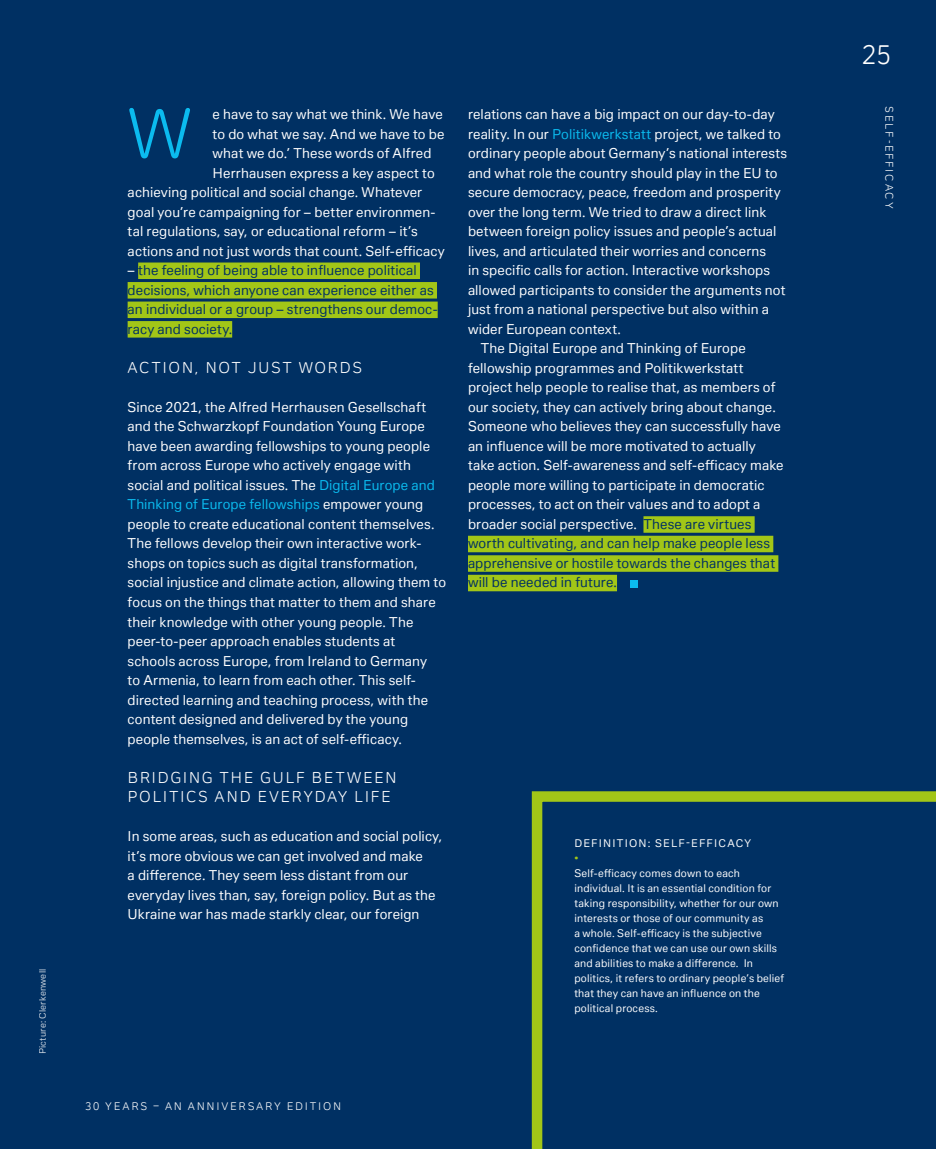
<style>
.page{position:relative;width:936px;height:1149px;background:#fff}
.page>*{position:absolute;margin:0;border:0;box-sizing:border-box;transform-origin:0 0}
.t1{font:67.5px "Deutsche Bank Display";color:#0bbbef}
.t2{font:25.5px "Deutsche Bank Display";color:#fff}
.t3{font:15px/19.5px "Deutsche Bank Display";letter-spacing:.1em;color:#fff}
.t4{font:13.5px/19.5px "Deutsche Bank Text";letter-spacing:.01em;color:#fff}
.t5{font:13.5px/19.5px "Deutsche Bank Text";letter-spacing:.01em;color:#003063}
.t6{font:10.5px/15px "Deutsche Bank Text";letter-spacing:.02em;color:#fff}
.t7{font:10.5px "Deutsche Bank Display";letter-spacing:.17em;color:#fff}
.t8{font:10.5px "Deutsche Bank Text";letter-spacing:.115em;color:#fff}
.t9{font:10.5px "Deutsche Bank Text";color:#a2c617}
.t10{font:9px "Deutsche Bank Text";letter-spacing:.025em;color:#fff}
.s1{color:#fff}
.s2{color:#0bbbef}
.s3{color:#003063}
</style>
<div class="page">
<div style="left:0;top:0;width:935px;height:1148px;background:#003063"></div>
<div style="left:138px;top:262px;width:282px;height:17px;background:#a2c617"></div>
<div style="left:128px;top:282px;width:309px;height:16px;background:#a2c617"></div>
<div style="left:128px;top:301px;width:309px;height:17px;background:#a2c617"></div>
<div style="left:128px;top:321px;width:104px;height:16px;background:#a2c617"></div>
<div style="left:643px;top:516px;width:111px;height:16px;background:#a2c617"></div>
<div style="left:468px;top:535px;width:305px;height:17px;background:#a2c617"></div>
<div style="left:468px;top:555px;width:310px;height:16px;background:#a2c617"></div>
<div style="left:468px;top:574px;width:149px;height:17px;background:#a2c617"></div>
<div style="left:630px;top:579px;width:8px;height:8px;background:#0bbbef"></div>
<svg style="left:531px;top:791px;width:404px;height:357px"></svg>
<p class="t10" style="left:37px;top:1053px;width:87px;rotate:-90deg">Picture: Clerkenwell</p>
<h1 class="t1" style="left:128px;top:91px;width:66px">W</h1>
<p class="t4" style="left:212px;top:104px;width:232px">e have to say what we think. We have</p>
<p class="t4" style="left:212px;top:124px;width:233px">to do what we say. And we have to be</p>
<p class="t4" style="left:212px;top:143px;width:220px">what we do.’ These words of Alfred</p>
<p class="t4" style="left:212px;top:163px;width:223px">Herrhausen express a key aspect to</p>
<p class="t4" style="left:128px;top:182px;width:296px">achieving political and social change. Whatever</p>
<p class="t4" style="left:128px;top:202px;width:309px">goal you’re campaigning for – better environmen-</p>
<p class="t4" style="left:128px;top:221px;width:291px">tal regulations, say, or educational reform – it’s</p>
<p class="t4" style="left:128px;top:241px;width:318px">actions and not just words that count. Self-efficacy</p>
<p class="t5" style="left:128px;top:260px;width:311px"><span class="s1">–</span> the feeling of being able to influence political decisions, which anyone can experience either as an individual or a group – strengthens our democ&shy;racy and society.</p>
<p class="t3" style="left:128px;top:357px;width:236px">ACTION, NOT JUST WORDS</p>
<p class="t4" style="left:128px;top:397px;width:320px">Since 2021, the Alfred Herrhausen Gesellschaft and the Schwarzkopf Foundation Young Europe have been awarding fellowships to young people from across Europe who actively engage with social and political issues. The <span class="s2">Digital Europe and Thinking of Europe fellowships</span> empower young people to create educational content themselves.<br>The fellows develop their own interactive work&shy;shops on topics such as digital transformation, social injustice and climate action, allowing them to focus on the things that matter to them and share their knowledge with other young people. The peer-to-peer approach enables students at schools across Europe, from Ireland to Germany<br>to Armenia, to learn from each other. This self&shy;directed learning and teaching process, with the content designed and delivered by the young people themselves, is an act of self-efficacy.</p>
<p class="t3" style="left:128px;top:767px;width:271px">BRIDGING THE GULF BETWEEN<br>POLITICS AND EVERYDAY LIFE</p>
<p class="t4" style="left:128px;top:826px;width:316px">In some areas, such as education and social policy, it’s more obvious we can get involved and make<br>a difference. They seem less distant from our everyday lives than, say, foreign policy. But as the Ukraine war has made starkly clear, our foreign</p>
<p class="t4" style="left:468px;top:104px;width:308px">relations can have a big impact on our day-to-day</p>
<p class="t4" style="left:468px;top:124px;width:314px">reality. In our <span class="s2">Politikwerkstatt</span> project, we talked to</p>
<p class="t4" style="left:468px;top:143px;width:320px">ordinary people about Germany’s national interests</p>
<p class="t4" style="left:468px;top:163px;width:311px">and what role the country should play in the EU to</p>
<p class="t4" style="left:468px;top:182px;width:314px">secure democracy, peace, freedom and prosperity</p>
<p class="t4" style="left:468px;top:202px;width:300px">over the long term. We tried to draw a direct link</p>
<p class="t4" style="left:468px;top:221px;width:310px">between foreign policy issues and people’s actual</p>
<p class="t4" style="left:468px;top:241px;width:299px">lives, and articulated their worries and concerns</p>
<p class="t4" style="left:468px;top:260px;width:303px">in specific calls for action. Interactive workshops</p>
<p class="t4" style="left:468px;top:280px;width:319px">allowed participants to consider the arguments not</p>
<p class="t4" style="left:468px;top:299px;width:303px">just from a national perspective but also within a</p>
<p class="t4" style="left:468px;top:319px;width:154px">wider European context.</p>
<p class="t4" style="left:480px;top:338px;width:266px">The Digital Europe and Thinking of Europe</p>
<p class="t4" style="left:468px;top:358px;width:277px">fellowship programmes and Politikwerkstatt</p>
<p class="t4" style="left:468px;top:377px;width:309px">project help people to realise that, as members of</p>
<p class="t4" style="left:468px;top:397px;width:309px">our society, they can actively bring about change.</p>
<p class="t4" style="left:468px;top:416px;width:314px">Someone who believes they can successfully have</p>
<p class="t4" style="left:468px;top:436px;width:289px">an influence will be more motivated to actually</p>
<p class="t4" style="left:468px;top:455px;width:317px">take action. Self-awareness and self-efficacy make</p>
<p class="t4" style="left:468px;top:475px;width:298px">people more willing to participate in democratic</p>
<p class="t4" style="left:468px;top:494px;width:294px">processes, to act on their values and to adopt a</p>
<p class="t4" style="left:468px;top:514px;width:285px">broader social perspective. <span class="s3">These are virtues</span></p>
<p class="t5" style="left:468px;top:533px;width:303px">worth cultivating, and can help make people less</p>
<p class="t5" style="left:468px;top:553px;width:308px">apprehensive or hostile towards the changes that</p>
<p class="t5" style="left:468px;top:572px;width:150px">will be needed in future.</p>
<p class="t8" style="left:574px;top:836px;width:178px">DEFINITION: SELF-EFFICACY</p>
<p class="t9" style="left:574px;top:851px;width:5px">•</p>
<p class="t6" style="left:574px;top:865px;width:211px">Self-efficacy comes down to each individual. It is an essential condition for taking responsibility, whether for our own interests or those of our community as<br>a whole. Self-efficacy is the subjective confidence that we can use our own skills and abilities to make a difference. In politics, it refers to ordinary people’s belief that they can have an influence on the political process.</p>
<p class="t7" style="left:85px;top:1099px;width:258px">30 YEARS – AN ANNIVERSARY EDITION</p>
<h2 class="t2" style="left:861px;top:39px;width:31px">25</h2>
<p class="t7" style="left:895px;top:106px;width:103px;rotate:90deg">SELF-EFFICACY</p>
</div>
